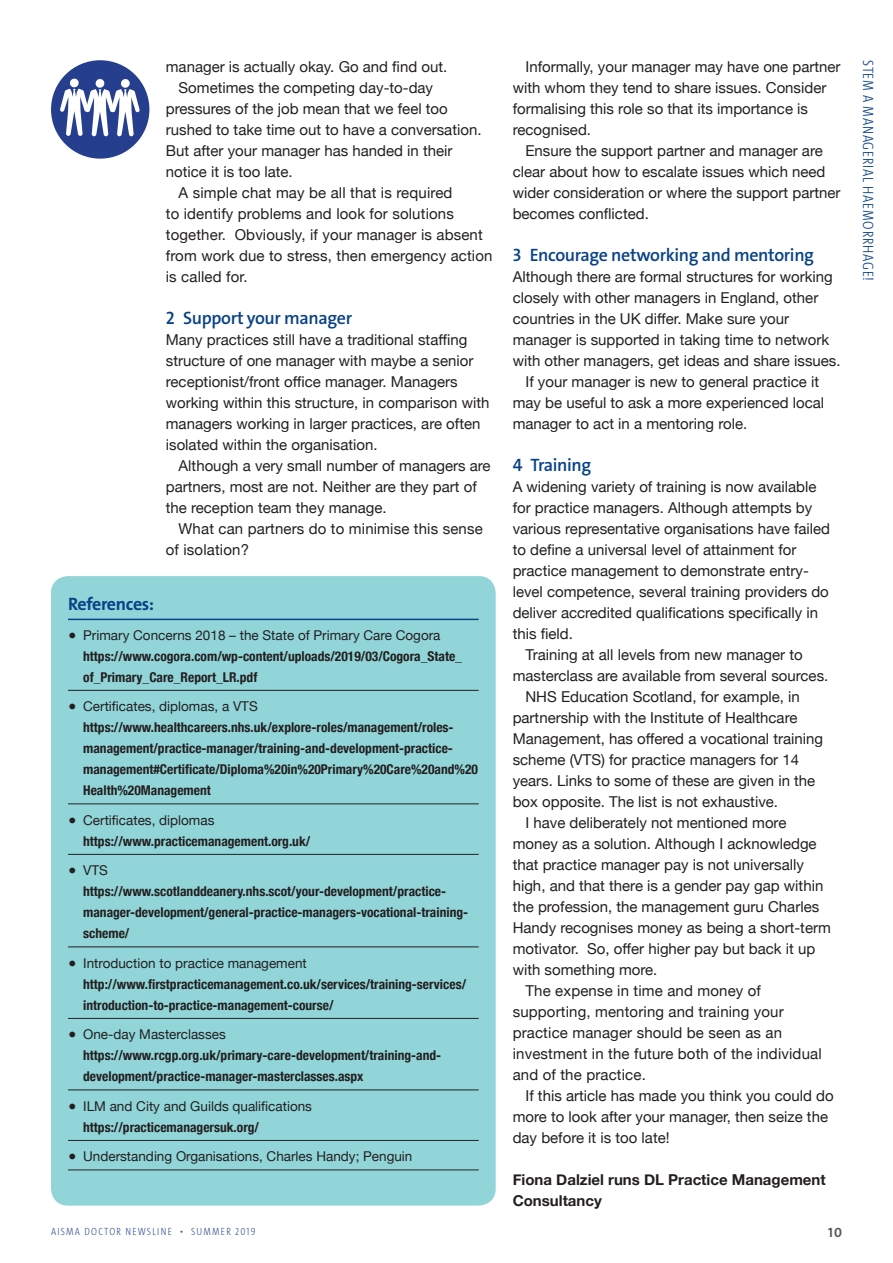
<style>
.page{position:relative;width:893px;height:1263px;background:#fff}
.page>*{position:absolute;margin:0;border:0;box-sizing:border-box;transform-origin:0 0}
.t1{font:18px "The Sans LP6 Se Bld";letter-spacing:-.02em;color:#094287}
.t2{font:700 18px "The Sans";letter-spacing:-.02em;color:#094287}
.t3{font:15px/21px "Helvetica Neue";color:#231f20}
.t4{font:700 15px/21px "Helvetica Neue";color:#231f20}
.t5{font:300 15px "The Sans Cd LF3";letter-spacing:.05em;color:#094287}
.t6{font:700 condensed 13.5px/21px "Helvetica Neue";color:#231f20}
.t7{font:13.5px "Helvetica Neue";color:#231f20}
.t8{font:13.5px "The Sans Bold Caps";color:#57585a}
.t9{font:300 10.5px "The Sans Cd LF3";letter-spacing:.12em;color:#3e5a99}
</style>
<div class="page">
<div style="left:51px;top:576px;width:445px;height:629px;background:#91d5d9;border-radius:17px"></div>
<hr style="left:68px;top:619px;width:411px;height:1px;background:#094287">
<hr style="left:68px;top:690px;width:411px;height:1px;background:#231f20">
<hr style="left:68px;top:804px;width:411px;height:1px;background:#231f20">
<hr style="left:68px;top:854px;width:411px;height:1px;background:#231f20">
<hr style="left:68px;top:947px;width:411px;height:1px;background:#231f20">
<hr style="left:68px;top:1018px;width:411px;height:1px;background:#231f20">
<hr style="left:68px;top:1090px;width:411px;height:1px;background:#231f20">
<hr style="left:68px;top:1140px;width:411px;height:1px;background:#231f20">
<hr style="left:68px;top:1170px;width:411px;height:1px;background:#231f20">
<div style="left:51px;top:60px;width:98px;height:99px;background:#253f8e;border-radius:50%"></div>
<svg style="left:60px;top:78px;width:80px;height:58px"></svg>
<p class="t3" style="left:166px;top:57px;width:283px">manager is actually okay. Go and find out.</p>
<p class="t3" style="left:179px;top:78px;width:256px">Sometimes the competing day-to-day</p>
<p class="t3" style="left:166px;top:99px;width:283px">pressures of the job mean that we feel too</p>
<p class="t3" style="left:166px;top:120px;width:317px">rushed to take time out to have a conversation.</p>
<p class="t3" style="left:166px;top:141px;width:288px">But after your manager has handed in their</p>
<p class="t3" style="left:166px;top:162px;width:128px">notice it is too late.</p>
<p class="t3" style="left:179px;top:183px;width:275px">A simple chat may be all that is required</p>
<p class="t3" style="left:166px;top:204px;width:290px">to identify problems and look for solutions</p>
<p class="t3" style="left:166px;top:225px;width:318px">together. Obviously, if your manager is absent</p>
<p class="t3" style="left:166px;top:246px;width:328px">from work due to stress, then emergency action</p>
<p class="t3" style="left:166px;top:267px;width:83px">is called for.</p>
<p class="t1" style="left:166px;top:306px;width:188px">2 Support your manager</p>
<p class="t3" style="left:166px;top:330px;width:325px">Many practices still have a traditional staffing structure of one manager with maybe a senior receptionist/front office manager. Managers working within this structure, in comparison with managers working in larger practices, are often isolated within the organisation.</p>
<p class="t3" style="left:166px;top:456px;width:326px;text-indent:13px">Although a very small number of managers are partners, most are not. Neither are they part of the reception team they manage.</p>
<p class="t3" style="left:166px;top:519px;width:318px;text-indent:13px">What can partners do to minimise this sense of isolation?</p>
<p class="t2" style="left:68px;top:589px;width:87px">References:</p>
<p class="t7" style="left:68px;top:625px;width:374px">● Primary Concerns 2018 – the State of Primary Care Cogora</p>
<p class="t6" style="left:83px;top:644px;width:380px">https://www.cogora.com/wp-content/uploads/2019/03/Cogora_State_ of_Primary_Care_Report_LR.pdf</p>
<p class="t7" style="left:68px;top:697px;width:191px">● Certificates, diplomas, a VTS</p>
<p class="t6" style="left:83px;top:716px;width:396px">https://www.healthcareers.nhs.uk/explore-roles/management/roles&shy;management/practice-manager/training-and-development-practice&shy;management#Certificate/Diploma%20in%20Primary%20Care%20and%20<br>Health%20Management</p>
<p class="t7" style="left:68px;top:810px;width:148px">● Certificates, diplomas</p>
<p class="t6" style="left:83px;top:829px;width:229px">https://www.practicemanagement.org.uk/</p>
<p class="t7" style="left:68px;top:861px;width:41px">● VTS</p>
<p class="t6" style="left:83px;top:880px;width:386px">https://www.scotlanddeanery.nhs.scot/your-development/practice&shy;manager-development/general-practice-managers-vocational-training&shy;scheme/</p>
<p class="t7" style="left:68px;top:953px;width:240px">● Introduction to practice management</p>
<p class="t6" style="left:83px;top:972px;width:384px">http://www.firstpracticemanagement.co.uk/services/training-services/ introduction-to-practice-management-course/</p>
<p class="t7" style="left:68px;top:1025px;width:159px">● One-day Masterclasses</p>
<p class="t6" style="left:83px;top:1044px;width:359px">https://www.rcgp.org.uk/primary-care-development/training-and&shy;development/practice-manager-masterclasses.aspx</p>
<p class="t7" style="left:68px;top:1096px;width:245px">● ILM and City and Guilds qualifications</p>
<p class="t6" style="left:83px;top:1115px;width:177px">https://practicemanagersuk.org/</p>
<p class="t7" style="left:68px;top:1147px;width:346px">● Understanding Organisations, Charles Handy; Penguin</p>
<p class="t3" style="left:513px;top:57px;width:329px;text-indent:13px">Informally, your manager may have one partner with whom they tend to share issues. Consider formalising this role so that its importance is recognised.</p>
<p class="t3" style="left:513px;top:141px;width:329px;text-indent:13px">Ensure the support partner and manager are clear about how to escalate issues which need wider consideration or where the support partner becomes conflicted.</p>
<p class="t1" style="left:513px;top:243px;width:303px">3 Encourage networking and mentoring</p>
<p class="t3" style="left:513px;top:267px;width:322px">Although there are formal structures for working</p>
<p class="t3" style="left:513px;top:288px;width:307px">closely with other managers in England, other</p>
<p class="t3" style="left:513px;top:309px;width:278px">countries in the UK differ. Make sure your</p>
<p class="t3" style="left:513px;top:330px;width:318px">manager is supported in taking time to network</p>
<p class="t3" style="left:513px;top:351px;width:329px">with other managers, get ideas and share issues.</p>
<p class="t3" style="left:525px;top:372px;width:295px">If your manager is new to general practice it</p>
<p class="t3" style="left:513px;top:393px;width:313px">may be useful to ask a more experienced local</p>
<p class="t3" style="left:513px;top:414px;width:236px">manager to act in a mentoring role.</p>
<p class="t1" style="left:513px;top:453px;width:80px">4 Training</p>
<p class="t3" style="left:513px;top:477px;width:305px">A widening variety of training is now available</p>
<p class="t3" style="left:513px;top:498px;width:301px">for practice managers. Although attempts by</p>
<p class="t3" style="left:513px;top:519px;width:319px">various representative organisations have failed</p>
<p class="t3" style="left:513px;top:540px;width:285px">to define a universal level of attainment for</p>
<p class="t3" style="left:513px;top:561px;width:298px">practice management to demonstrate entry-</p>
<p class="t3" style="left:513px;top:582px;width:318px">level competence, several training providers do</p>
<p class="t3" style="left:513px;top:603px;width:307px">deliver accredited qualifications specifically in</p>
<p class="t3" style="left:513px;top:624px;width:62px">this field.</p>
<p class="t3" style="left:525px;top:645px;width:279px">Training at all levels from new manager to</p>
<p class="t3" style="left:513px;top:666px;width:317px">masterclass are available from several sources.</p>
<p class="t3" style="left:525px;top:687px;width:276px">NHS Education Scotland, for example, in</p>
<p class="t3" style="left:513px;top:708px;width:286px">partnership with the Institute of Healthcare</p>
<p class="t3" style="left:513px;top:729px;width:312px">Management, has offered a vocational training</p>
<p class="t3" style="left:513px;top:750px;width:288px">scheme (VTS) for practice managers for 14</p>
<p class="t3" style="left:513px;top:771px;width:304px">years. Links to some of these are given in the</p>
<p class="t3" style="left:513px;top:792px;width:267px">box opposite. The list is not exhaustive.</p>
<p class="t3" style="left:525px;top:813px;width:262px">I have deliberately not mentioned more</p>
<p class="t3" style="left:513px;top:834px;width:305px">money as a solution. Although I acknowledge</p>
<p class="t3" style="left:513px;top:855px;width:293px">that practice manager pay is not universally</p>
<p class="t3" style="left:513px;top:876px;width:312px">high, and that there is a gender pay gap within</p>
<p class="t3" style="left:513px;top:897px;width:308px">the profession, the management guru Charles</p>
<p class="t3" style="left:513px;top:918px;width:320px">Handy recognises money as being a short-term</p>
<p class="t3" style="left:513px;top:939px;width:304px">motivator. So, offer higher pay but back it up</p>
<p class="t3" style="left:513px;top:960px;width:146px">with something more.</p>
<p class="t3" style="left:525px;top:981px;width:237px">The expense in time and money of</p>
<p class="t3" style="left:513px;top:1002px;width:273px">supporting, mentoring and training your</p>
<p class="t3" style="left:513px;top:1023px;width:271px">practice manager should be seen as an</p>
<p class="t3" style="left:513px;top:1044px;width:310px">investment in the future both of the individual</p>
<p class="t3" style="left:513px;top:1065px;width:135px">and of the practice.</p>
<p class="t3" style="left:525px;top:1086px;width:310px">If this article has made you think you could do</p>
<p class="t3" style="left:513px;top:1107px;width:317px">more to look after your manager, then seize the</p>
<p class="t3" style="left:513px;top:1128px;width:158px">day before it is too late!</p>
<p class="t4" style="left:513px;top:1170px;width:315px">Fiona Dalziel runs DL Practice Management<br>Consultancy</p>
<p class="t9" style="left:51px;top:1224px;width:206px">AISMA DOCTOR NEWSLINE • SUMMER 2019</p>
<p class="t8" style="left:828px;top:1221px;width:15px">10</p>
<p class="t5" style="left:878px;top:60px;width:222px;rotate:90deg">STEM A MANAGERIAL HAEMORRHAGE!</p>
</div>
